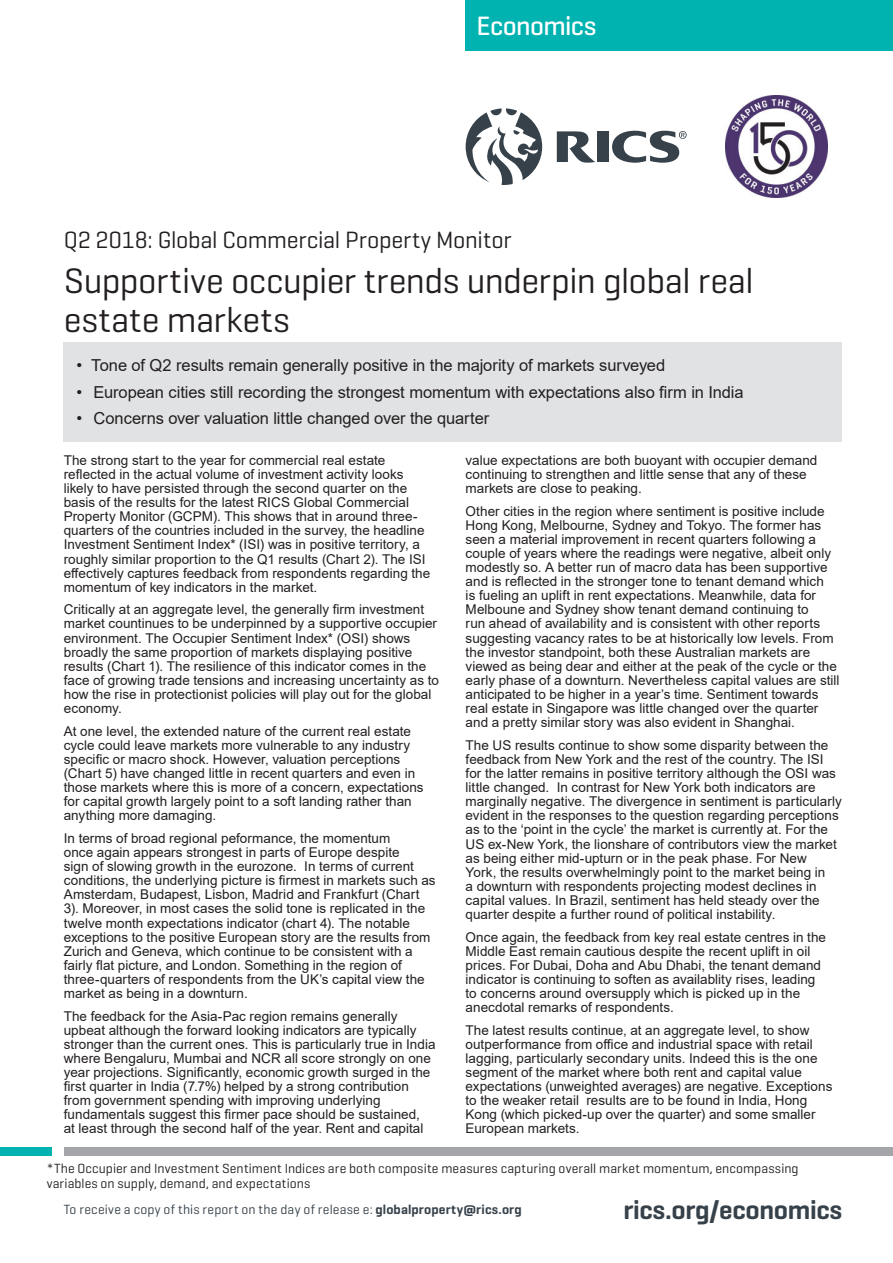
<style>
.page{position:relative;width:893px;height:1263px;background:#fff}
.page>*{position:absolute;margin:0;border:0;box-sizing:border-box;transform-origin:0 0}
.Document_Cover_Title{font:36px/39px "Geogrotesque";letter-spacing:-.015em;color:#231f20}
.t1{font:600 27px "Geogrotesque";letter-spacing:-.01em;color:#36414a}
.t2{font:500 27px "Geogrotesque";letter-spacing:-.025em;color:#fff}
.Document_Cover_Sub-t{font:24px "Geogrotesque";letter-spacing:-.01em;color:#231f20}
.Body_Text{font:16.5px "Arial";letter-spacing:-.005em;color:#231f20}
.Body_Text-2{font:13.5px/14.1px "Arial";color:#231f20}
.Document_Cover_Sub-t-2{font:13.5px/15px "Geogrotesque";letter-spacing:.005em;color:#231f20}
.t3{font:13.5px "Geogrotesque";letter-spacing:.015em;color:#36414a}
.s1{font-weight:600}
</style>
<div class="page">
<div style="left:466px;top:0;width:427px;height:51px;background:#00b3b0"></div>
<div style="left:0;top:1147px;width:51px;height:8px;background:#00b3b0"></div>
<div style="left:64px;top:1147px;width:829px;height:8px;background:#a4a5a9"></div>
<svg style="left:466px;top:108px;width:76px;height:77px"></svg>
<svg style="left:612px;top:131px;width:75px;height:32px"></svg>
<svg style="left:557px;top:131px;width:38px;height:32px"></svg>
<div style="left:597px;top:131px;width:12px;height:31px;background:#36414a"></div>
<img style="left:725px;top:96px;width:102px;height:101px">
<div style="left:64px;top:342px;width:778px;height:99px;background:#e1e2e4"></div>
<h2 class="t2" style="left:476px;top:9px;width:121px">Economics</h2>
<p class="Document_Cover_Sub-t" style="left:64px;top:224px;width:449px">Q2 2018: Global Commercial Property Monitor</p>
<p class="Document_Cover_Title" style="left:64px;top:260px;width:691px">Supportive occupier trends underpin global real estate markets</p>
<p class="Body_Text" style="left:77px;top:354px;width:590px">• Tone of Q2 results remain generally positive in the majority of markets surveyed</p>
<p class="Body_Text" style="left:77px;top:380px;width:669px">• European cities still recording the strongest momentum with expectations also firm in India</p>
<p class="Body_Text" style="left:77px;top:407px;width:414px">• Concerns over valuation little changed over the quarter</p>
<p class="Body_Text-2" style="left:64px;top:453px;width:368px">The strong start to the year for commercial real estate reflected in the actual volume of investment activity looks likely to have persisted through the second quarter on the basis of the results for the latest RICS Global Commercial Property Monitor (GCPM). This shows that in around three&shy;quarters of the countries included in the survey, the headline Investment Sentiment Index* (ISI) was in positive territory, a roughly similar proportion to the Q1 results (Chart 2). The ISI effectively captures feedback from respondents regarding the momentum of key indicators in the market.</p>
<p class="Body_Text-2" style="left:64px;top:602px;width:377px">Critically at an aggregate level, the generally firm investment market countinues to be underpinned by a supportive occupier environment. The Occupier Sentiment Index* (OSI) shows broadly the same proportion of markets displaying positive results (Chart 1). The resilience of this indicator comes in the face of growing trade tensions and increasing uncertainty as to how the rise in protectionist policies will play out for the global economy.</p>
<p class="Body_Text-2" style="left:64px;top:724px;width:361px">At one level, the extended nature of the current real estate cycle could leave markets more vulnerable to any industry specific or macro shock. However, valuation perceptions (Chart 5) have changed little in recent quarters and even in those markets where this is more of a concern, expectations for capital growth largely point to a soft landing rather than anything more damaging.</p>
<p class="Body_Text-2" style="left:64px;top:831px;width:373px">In terms of broad regional peformance, the momentum<br>once again appears strongest in parts of Europe despite<br>sign of slowing growth in the eurozone. In terms of current conditions, the underlying picture is firmest in markets such as Amsterdam, Budapest, Lisbon, Madrid and Frankfurt (Chart 3). Moreover, in most cases the solid tone is replicated in the twelve month expectations indicator (chart 4). The notable exceptions to the positive European story are the results from Zurich and Geneva, which continue to be consistent with a fairly flat picture, and London. Something in the region of three-quarters of respondents from the UK’s capital view the market as being in a downturn.</p>
<p class="Body_Text-2" style="left:64px;top:1009px;width:373px">The feedback for the Asia-Pac region remains generally upbeat although the forward looking indicators are typically stronger than the current ones. This is particularly true in India where Bengaluru, Mumbai and NCR all score strongly on one year projections. Significantly, economic growth surged in the first quarter in India (7.7%) helped by a strong contribution from government spending with improving underlying fundamentals suggest this firmer pace should be sustained,<br>at least through the second half of the year. Rent and capital</p>
<p class="Body_Text-2" style="left:466px;top:453px;width:353px">value expectations are both buoyant with occupier demand continuing to strengthen and little sense that any of these markets are close to peaking.</p>
<p class="Body_Text-2" style="left:466px;top:504px;width:375px">Other cities in the region where sentiment is positive include Hong Kong, Melbourne, Sydney and Tokyo. The former has seen a material improvement in recent quarters following a couple of years where the readings were negative, albeit only modestly so. A better run of macro data has been supportive and is reflected in the stronger tone to tenant demand which<br>is fueling an uplift in rent expectations. Meanwhile, data for Melboune and Sydney show tenant demand continuing to<br>run ahead of availability and is consistent with other reports suggesting vacancy rates to be at historically low levels. From the investor standpoint, both these Australian markets are viewed as being dear and either at the peak of the cycle or the early phase of a downturn. Nevertheless capital values are still anticipated to be higher in a year’s time. Sentiment towards real estate in Singapore was little changed over the quarter and a pretty similar story was also evident in Shanghai.</p>
<p class="Body_Text-2" style="left:466px;top:738px;width:378px">The US results continue to show some disparity between the feedback from New York and the rest of the country. The ISI for the latter remains in positive territory although the OSI was little changed. In contrast for New York both indicators are marginally negative. The divergence in sentiment is particularly evident in the responses to the question regarding perceptions as to the ‘point in the cycle’ the market is currently at. For the US ex-New York, the lionshare of contributors view the market as being either mid-upturn or in the peak phase. For New<br>York, the results overwhelmingly point to the market being in<br>a downturn with respondents projecting modest declines in capital values. In Brazil, sentiment has held steady over the quarter despite a further round of political instability.</p>
<p class="Body_Text-2" style="left:466px;top:930px;width:362px">Once again, the feedback from key real estate centres in the Middle East remain cautious despite the recent uplift in oil prices. For Dubai, Doha and Abu Dhabi, the tenant demand indicator is continuing to soften as availablity rises, leading to concerns around oversupply which is picked up in the anecdotal remarks of respondents.</p>
<p class="Body_Text-2" style="left:466px;top:1023px;width:368px">The latest results continue, at an aggregate level, to show outperformance from office and industrial space with retail lagging, particularly secondary units. Indeed this is the one segment of the market where both rent and capital value expectations (unweighted averages) are negative. Exceptions to the weaker retail results are to be found in India, Hong Kong (which picked-up over the quarter) and some smaller European markets.</p>
<p class="Document_Cover_Sub-t-2" style="left:47px;top:1161px;width:753px">*The Occupier and Investment Sentiment Indices are both composite measures capturing overall market momentum, encompassing variables on supply, demand, and expectations</p>
<p class="t3" style="left:64px;top:1201px;width:460px">To receive a copy of this report on the day of release e: <span class="s1">globalproperty@rics.org</span></p>
<h2 class="t1" style="left:623px;top:1193px;width:220px">rics.org/economics</h2>
</div>
